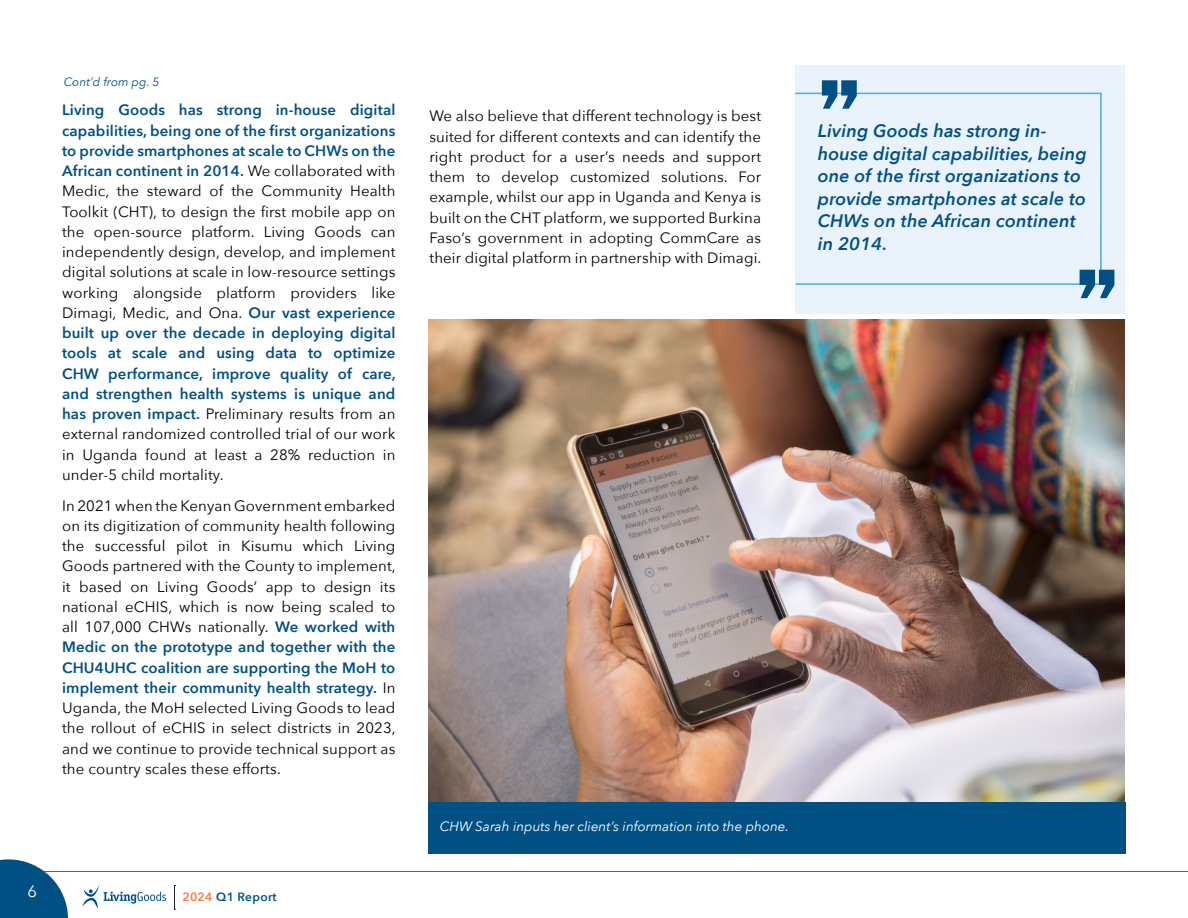
<style>
.page{position:relative;width:1188px;height:918px;background:#fff}
.page>*{position:absolute;margin:0;border:0;box-sizing:border-box;transform-origin:0 0}
.t1{font:italic 600 18px/22.5px "Avenir Next";letter-spacing:.01em;color:#005084}
.t2{font:16.5px "Avenir Next";color:#fff}
.t3{font:15px/20.2px "Avenir Next";letter-spacing:.01em;color:#000;text-align:justify}
.t4{font:italic 13.5px "Avenir Next";color:#fff}
.t5{font:italic 12px "Avenir Next";color:#005084}
.t6{font:600 12px "Avenir Next";letter-spacing:.025em;color:#005084}
.s1{font-weight:600;color:#005084}
.s2{color:#f47a44}
</style>
<div class="page">
<svg style="left:174px;top:885px;width:2px;height:25px"></svg>
<svg style="left:82px;top:885px;width:84px;height:24px"></svg>
<svg style="left:0;top:859px;width:68px;height:59px"></svg>
<hr style="left:0;top:871px;width:1188px;height:1px;background:#005084">
<div style="left:795px;top:65px;width:329px;height:249px;background:#eaf3fb"></div>
<svg style="left:795px;top:92px;width:307px;height:183px"></svg>
<hr style="left:796px;top:283px;width:303px;height:2px;background:#44ade2">
<svg style="left:822px;top:80px;width:35px;height:29px"></svg>
<svg style="left:1080px;top:270px;width:34px;height:28px"></svg>
<img style="left:429px;top:320px;width:695px;height:483px">
<div style="left:429px;top:803px;width:697px;height:51px;background:#005084"></div>
<p class="t5" style="left:64px;top:71px;width:97px">Cont’d from pg. 5</p>
<p class="t3" style="left:62px;top:99px;width:335px"><span class="s1">Living Goods has strong in-house digital capabilities, being one of the first organizations to provide smartphones at scale to CHWs on the African continent in 2014.</span> We collaborated with Medic, the steward of the Community Health Toolkit (CHT), to design the first mobile app on the open-source platform. Living Goods can independently design, develop, and implement digital solutions at scale in low-resource settings working alongside platform providers like Dimagi, Medic, and Ona. <span class="s1">Our vast experience built up over the decade in deploying digital tools at scale and using data to optimize CHW performance, improve quality of care, and strengthen health systems is unique and has proven impact.</span> Preliminary results from an external randomized controlled trial of our work in Uganda found at least a 28% reduction in under-5 child mortality.</p>
<p class="t3" style="left:62px;top:495px;width:335px">In 2021 when the Kenyan Government embarked on its digitization of community health following the successful pilot in Kisumu which Living Goods partnered with the County to implement, it based on Living Goods’ app to design its national eCHIS, which is now being scaled to all 107,000 CHWs nationally. <span class="s1">We worked with Medic on the prototype and together with the CHU4UHC coalition are supporting the MoH to implement their community health strategy.</span> In Uganda, the MoH selected Living Goods to lead the rollout of eCHIS in select districts in 2023, and we continue to provide technical support as the country scales these efforts.</p>
<p class="t2" style="left:27px;top:877px;width:11px">6</p>
<p class="t6" style="left:182px;top:887px;width:96px"><span class="s2">2024</span> Q1 Report</p>
<p class="t3" style="left:429px;top:105px;width:334px">We also believe that different technology is best suited for different contexts and can identify the right product for a user’s needs and support them to develop customized solutions. For example, whilst our app in Uganda and Kenya is built on the CHT platform, we supported Burkina Faso’s government in adopting CommCare as their digital platform in partnership with Dimagi.</p>
<p class="t1" style="left:818px;top:119px;width:271px">Living Goods has strong in&shy;house digital capabilities, being one of the first organizations to provide smartphones at scale to<br>CHWs on the African continent in 2014.</p>
<p class="t4" style="left:440px;top:815px;width:351px">CHW Sarah inputs her client’s information into the phone.</p>
</div>
